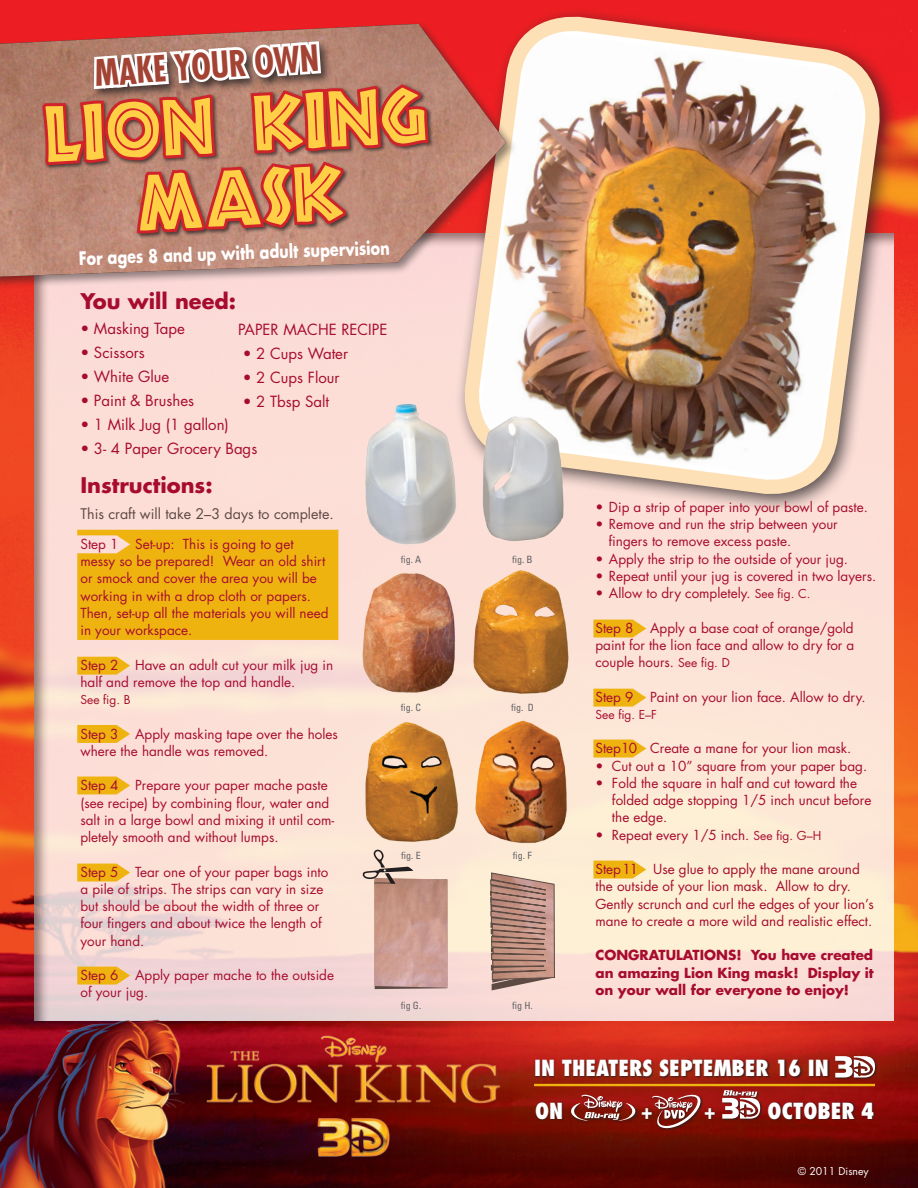
<style>
.page{position:relative;width:918px;height:1188px;background:#fff}
.page>*{position:absolute;margin:0;border:0;box-sizing:border-box;transform-origin:0 0}
.t1{font:73.35px/73.3px "African";color:#ffcf45;text-align:center;scale:.88 1}
.t2{font:700 condensed 35.4px "Futura";color:#a34333;scale:.94 1}
.t3{font:800 condensed 21.6px "Futura";color:#fff}
.t4{font:700 21px "Futura";color:#a70c2f}
.t5{font:700 18px "Futura";color:#fff;scale:.8 1}
.t6{font:15px "Futura";color:#a70c2f}
.t7{font:14.25px "Futura";color:#5d4a43}
.t8{font:13.5px/17.2px "Futura";color:#a70c2f}
.t9{font:700 13.5px/17.2px "Futura";color:#a70c2f;text-align:justify}
.t10{font:12px "Futura";color:#a70c2f}
.t11{font:10.5px "Futura";color:#fff}
.t12{font:condensed 10.05px "Univers";color:#636366}
.s1{color:#a60c2f}
.s2{font-size:12px}
</style>
<div class="page">
<img style="left:0;top:0;width:918px;height:1188px">
<div style="left:33px;top:232px;width:861px;height:789px;background:#231f20;opacity:.55"></div>
<div style="left:455px;top:7px;width:445px;height:507px;background:#231f20;opacity:.75"></div>
<img style="left:456px;top:0;width:432px;height:503px">
<img style="left:358px;top:557px;width:214px;height:142px">
<img style="left:363px;top:708px;width:208px;height:138px">
<img style="left:359px;top:399px;width:213px;height:148px">
<div style="left:0;top:21px;width:518px;height:270px;background:#231f20;opacity:.5"></div>
<img style="left:0;top:24px;width:506px;height:253px">
<svg style="left:39px;top:0;width:393px;height:441px;background:#d7928c"></svg>
<hr style="left:534px;top:1084px;width:341px;height:2px;background:#efb310">
<div style="left:534px;top:1058px;width:296px;height:21px;background:#231f20;opacity:.75"></div>
<div style="left:834px;top:1055px;width:44px;height:26px;background:#231f20;opacity:.75"></div>
<svg style="left:835px;top:1056px;width:40px;height:21px"></svg>
<div style="left:721px;top:1089px;width:42px;height:33px;background:#a41411"></div>
<svg style="left:722px;top:1090px;width:38px;height:11px"></svg>
<div style="left:651px;top:1094px;width:53px;height:37px;background:#231f20;opacity:.75"></div>
<svg style="left:652px;top:1093px;width:52px;height:37px"></svg>
<div style="left:570px;top:1094px;width:68px;height:30px;background:#231f20;opacity:.75"></div>
<svg style="left:570px;top:1094px;width:66px;height:7px"></svg>
<div style="left:535px;top:1101px;width:341px;height:21px;background:#231f20;opacity:.75"></div>
<svg style="left:77px;top:725px;width:53px;height:18px"></svg>
<svg style="left:77px;top:777px;width:53px;height:17px"></svg>
<svg style="left:77px;top:864px;width:53px;height:18px"></svg>
<svg style="left:77px;top:967px;width:53px;height:18px"></svg>
<svg style="left:77px;top:657px;width:53px;height:18px"></svg>
<svg style="left:593px;top:620px;width:53px;height:18px"></svg>
<svg style="left:593px;top:689px;width:53px;height:18px"></svg>
<svg style="left:593px;top:740px;width:53px;height:18px"></svg>
<svg style="left:490px;top:861px;width:308px;height:137px;background:#eed7c1"></svg>
<img style="left:205px;top:1032px;width:297px;height:129px">
<img style="left:0;top:998px;width:199px;height:190px">
<svg style="left:363px;top:850px;width:84px;height:139px;background:#d1aa9e"></svg>
<div style="left:77px;top:530px;width:261px;height:110px;background:#efb310"></div>
<p class="t2" style="left:93px;top:50px;width:240px;rotate:-4deg">MAKE YOUR OWN</p>
<p class="t1" style="left:43px;top:101px;width:436px;rotate:-3deg">Lion King<br>Mask</p>
<p class="t5" style="left:78px;top:246px;width:390px;rotate:-2deg">For ages 8 and up with adult supervision</p>
<p class="t4" style="left:80px;top:286px;width:157px">You will need:</p>
<p class="t6" style="left:80px;top:319px;width:106px">• Masking Tape</p>
<p class="t6" style="left:80px;top:343px;width:66px">• Scissors</p>
<p class="t6" style="left:80px;top:367px;width:90px">• White Glue</p>
<p class="t6" style="left:80px;top:391px;width:115px">• Paint &amp; Brushes</p>
<p class="t6" style="left:80px;top:415px;width:150px">• 1 Milk Jug (1 gallon)</p>
<p class="t6" style="left:80px;top:439px;width:178px">• 3- 4 Paper Grocery Bags</p>
<p class="t6" style="left:238px;top:319px;width:151px">PAPER MACHE RECIPE</p>
<p class="t6" style="left:243px;top:343px;width:107px">• 2 Cups Water</p>
<p class="t6" style="left:243px;top:367px;width:98px">• 2 Cups Flour</p>
<p class="t6" style="left:243px;top:391px;width:88px">• 2 Tbsp Salt</p>
<p class="t4" style="left:80px;top:471px;width:134px">Instructions:</p>
<p class="t7" style="left:80px;top:504px;width:255px">This craft will take 2–3 days to complete.</p>
<p class="t8" style="left:80px;top:535px;width:250px">Step 1 Set-up: This is going to get messy so be prepared! Wear an old shirt or smock and cover the area you will be working in with a drop cloth or papers.<br>Then, set-up all the materials you will need in your workspace.</p>
<p class="t8" style="left:80px;top:656px;width:254px">Step 2 Have <span class="s1">an adult c</span>ut your milk jug in half and remove the top and handle.</p>
<p class="t10" style="left:80px;top:691px;width:52px">See fig. B</p>
<p class="t8" style="left:80px;top:725px;width:259px">Step 3 Apply masking tape over the holes where the handle was removed.</p>
<p class="t8" style="left:80px;top:777px;width:255px">Step 4 Prepare your paper mache paste (see recipe) by combining flour, water and salt in a large bowl and mixing it until com&shy;pletely smooth and without lumps.</p>
<p class="t8" style="left:80px;top:863px;width:249px">Step 5 Tear one of your paper bags into a pile of strips. The strips can vary in size but should be about the width of three or four fingers and about twice the length of your hand.</p>
<p class="t8" style="left:80px;top:966px;width:255px">Step 6 Apply paper mache to the outside of your jug.</p>
<p class="t12" style="left:401px;top:553px;width:22px">fig. A</p>
<p class="t12" style="left:512px;top:553px;width:22px">fig. B</p>
<p class="t12" style="left:401px;top:701px;width:21px">fig. C</p>
<p class="t12" style="left:511px;top:701px;width:24px">fig. D</p>
<p class="t12" style="left:401px;top:849px;width:21px">fig. E</p>
<p class="t12" style="left:513px;top:849px;width:20px">fig. F</p>
<p class="t12" style="left:401px;top:999px;width:22px">fig G.</p>
<p class="t12" style="left:512px;top:999px;width:22px">fig H.</p>
<p class="t8" style="left:595px;top:498px;width:274px">• Dip a strip of paper into your bowl of paste.</p>
<p class="t8" style="left:609px;top:515px;width:230px;text-indent:-14px">• Remove and run the strip between your fingers to remove excess paste.</p>
<p class="t8" style="left:595px;top:550px;width:254px">• Apply the strip to the outside of your jug.</p>
<p class="t8" style="left:595px;top:567px;width:282px">• Repeat until your jug is covered in two layers.</p>
<p class="t8" style="left:595px;top:584px;width:217px">• Allow to dry completely. <span class="s2">See fig. C.</span></p>
<p class="t8" style="left:595px;top:619px;width:260px;text-align:justify">Step 8 Apply a base coat of orange/gold paint for the lion face and allow to dry for a couple hours. <span class="s2">See fig. D</span></p>
<p class="t8" style="left:595px;top:688px;width:272px">Step 9 Paint on your lion face. Allow to dry.</p>
<p class="t10" style="left:595px;top:706px;width:63px">See fig. E–F</p>
<p class="t8" style="left:595px;top:740px;width:257px">Step10 Create a mane for your lion mask.</p>
<p class="t8" style="left:595px;top:757px;width:273px">• Cut out a 10” square from your paper bag.</p>
<p class="t8" style="left:612px;top:774px;width:261px;text-indent:-16px">• Fold the square in half and cut toward the folded adge stopping 1/5 inch uncut before the edge.</p>
<p class="t8" style="left:595px;top:826px;width:227px">• Repeat every 1/5 inch. <span class="s2">See fig. G–H</span></p>
<p class="t8" style="left:595px;top:860px;width:280px">Step 11 Use glue to apply the mane around the outside of your lion mask. Allow to dry.<br>Gently scrunch and curl the edges of your lion’s mane to create a more wild and realistic effect.</p>
<p class="t9" style="left:595px;top:946px;width:280px">CONGRATULATIONS! You have created an amazing Lion King mask! Display it on your wall for everyone to enjoy!</p>
<p class="t3" style="left:534px;top:1054px;width:296px">IN THEATERS SEPTEMBER 16 IN</p>
<p class="t3" style="left:535px;top:1097px;width:30px">ON</p>
<p class="t3" style="left:642px;top:1097px;width:12px">+</p>
<p class="t3" style="left:705px;top:1097px;width:12px">+</p>
<p class="t3" style="left:768px;top:1097px;width:108px">OCTOBER 4</p>
<p class="t11" style="left:798px;top:1164px;width:73px">© 2011 Disney</p>
</div>
